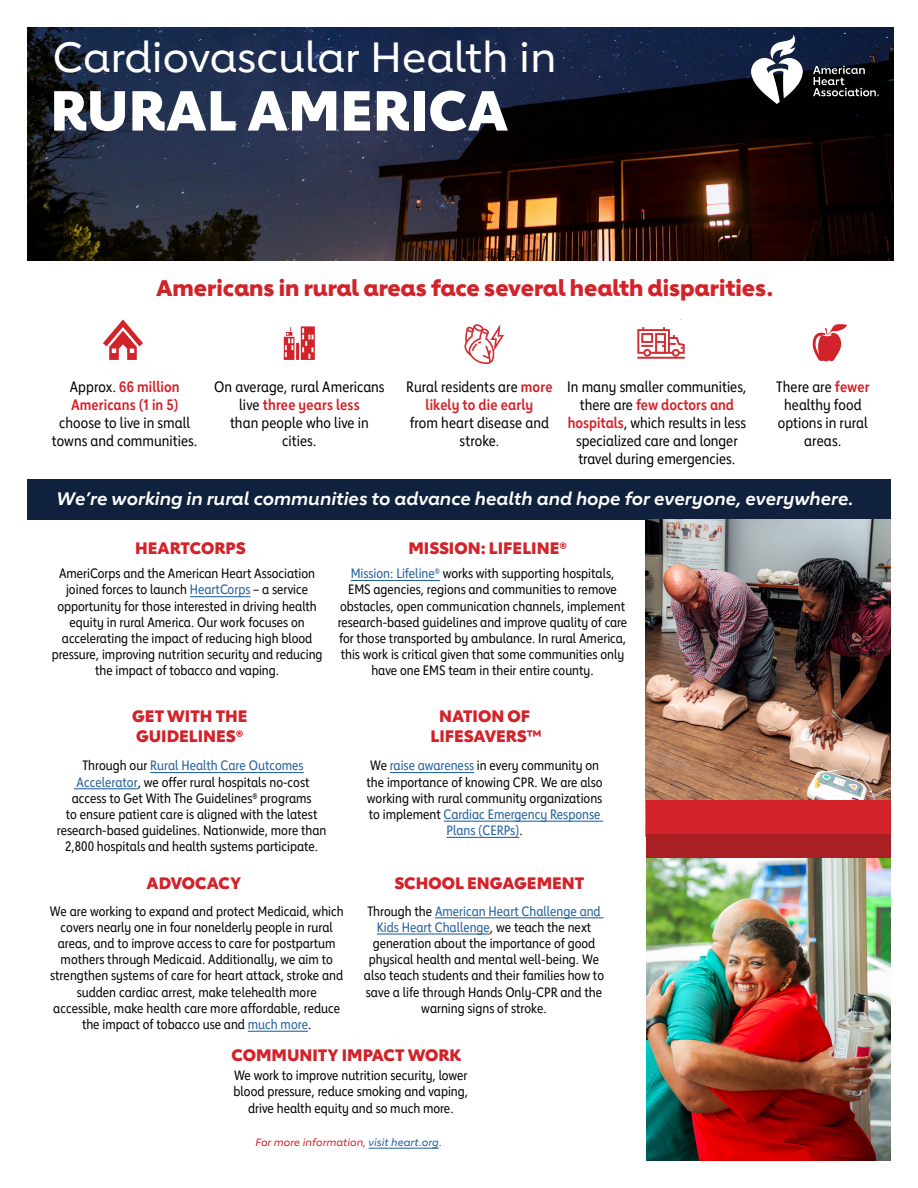
<style>
.page{position:relative;width:918px;height:1188px;background:#fff}
.page>*{position:absolute;margin:0;border:0;box-sizing:border-box;transform-origin:0 0}
.t1{font:800 55.5px "Lub Dub";color:#fff}
.t2{font:500 42px "Lub Dub";color:#fff}
.t3{font:800 22.5px "Lub Dub";color:#d2232a}
.t4{font:italic 700 18px "Lub Dub";color:#fff}
.t5{font:800 16.5px/19.8px "Lub Dub";color:#d2232a}
.t6{font:15px/18px "Lub Dub Condensed";color:#000;text-align:center}
.t7{font:700 15px/18px "Lub Dub Condensed";letter-spacing:.005em;color:#d2232a}
.t8{font:13.5px/16.2px "Lub Dub Condensed";color:#000;text-align:center}
.t9{font:italic 500 10.5px "Lub Dub";color:#d2232a}
.s1{font-weight:400;color:#000}
.s2{font-weight:700;color:#d2232a}
.s3{font-size:13.5px}
.s4{color:#215e9e}
</style>
<div class="page">
<img style="left:27px;top:27px;width:867px;height:234px">
<div style="left:27px;top:479px;width:864px;height:41px;background:#10213e"></div>
<svg style="left:103px;top:319px;width:40px;height:41px"></svg>
<div style="left:672px;top:349px;width:8px;height:8px;border:2px solid #d12f36;border-radius:50%"></div>
<div style="left:643px;top:349px;width:8px;height:8px;border:2px solid #d12f36;border-radius:50%"></div>
<svg style="left:637px;top:327px;width:48px;height:28px"></svg>
<hr style="left:637px;top:357px;width:48px;height:2px;background:#d12f36">
<svg style="left:464px;top:324px;width:40px;height:40px"></svg>
<svg style="left:284px;top:326px;width:31px;height:34px"></svg>
<hr style="left:190px;top:596px;width:60px;height:1px;background:#215e9e">
<hr style="left:150px;top:772px;width:154px;height:1px;background:#215e9e">
<hr style="left:74px;top:788px;width:64px;height:1px;background:#215e9e">
<hr style="left:351px;top:580px;width:89px;height:1px;background:#215e9e">
<hr style="left:435px;top:917px;width:169px;height:1px;background:#215e9e">
<hr style="left:377px;top:934px;width:113px;height:1px;background:#215e9e">
<hr style="left:248px;top:1031px;width:60px;height:1px;background:#215e9e">
<hr style="left:390px;top:772px;width:84px;height:1px;background:#215e9e">
<hr style="left:444px;top:821px;width:159px;height:1px;background:#215e9e">
<hr style="left:447px;top:837px;width:72px;height:1px;background:#215e9e">
<img style="left:752px;top:34px;width:127px;height:69px">
<svg style="left:812px;top:324px;width:36px;height:38px"></svg>
<img style="left:646px;top:519px;width:245px;height:281px">
<div style="left:646px;top:800px;width:245px;height:38px;background:#d2232a"></div>
<div style="left:646px;top:834px;width:245px;height:24px;background:#a81f24"></div>
<img style="left:646px;top:858px;width:245px;height:303px">
<hr style="left:369px;top:1148px;width:70px;height:1px;background:#215e9e">
<h2 class="t2" style="left:53px;top:33px;width:506px">Cardiovascular Health in</h2>
<h1 class="t1" style="left:50px;top:77px;width:460px">RURAL AMERICA</h1>
<h3 class="t3" style="left:156px;top:275px;width:619px">Americans in rural areas face several health disparities.</h3>
<p class="t7" style="left:70px;top:377px;width:111px"><span class="s1">Approx.</span> 66 million<br>Americans (1 in 5)</p>
<p class="t6" style="left:52px;top:414px;width:147px">choose to live in small towns and communities.</p>
<p class="t6" style="left:214px;top:378px;width:172px">On average, rural Americans live <span class="s2">three years less<br></span>than people who live in cities.</p>
<p class="t6" style="left:567px;top:378px;width:181px">In many smaller communities, there are <span class="s2">few doctors and hospitals</span>, which results in less specialized care and longer travel during emergencies.</p>
<p class="t7" style="left:406px;top:377px;width:148px;text-align:center"><span class="s1">Rural residents are</span> more likely to die early</p>
<p class="t6" style="left:410px;top:414px;width:141px">from heart disease and stroke<span class="s3">.</span></p>
<p class="t6" style="left:776px;top:378px;width:95px">There are <span class="s2">fewer </span>healthy food options in rural areas.</p>
<h3 class="t4" style="left:56px;top:488px;width:799px">We’re working in rural communities to advance health and hope for everyone, everywhere.</h3>
<p class="t5" style="left:135px;top:538px;width:112px">HEARTCORPS</p>
<p class="t8" style="left:52px;top:565px;width:272px">AmeriCorps and the American Heart Association joined forces to launch <span class="s4">HeartCorps</span> – a service opportunity for those interested in driving health equity in rural America. Our work focuses on accelerating the impact of reducing high blood pressure, improving nutrition security and reducing the impact of tobacco and vaping.</p>
<p class="t5" style="left:132px;top:706px;width:117px">GET WITH THE<br>GUIDELINES®</p>
<p class="t8" style="left:57px;top:757px;width:271px">Through our <span class="s4">Rural Health Care Outcomes Accelerator</span>, we offer rural hospitals no-cost access to Get With The Guidelines® programs<br>to ensure patient care is aligned with the latest research-based guidelines. Nationwide, more than 2,800 hospitals and health systems participate.</p>
<p class="t5" style="left:408px;top:538px;width:160px">MISSION: LIFELINE®</p>
<p class="t8" style="left:338px;top:565px;width:291px"><span class="s4">Mission: Lifeline®</span> works with supporting hospitals, EMS agencies, regions and communities to remove obstacles, open communication channels, implement research-based guidelines and improve quality of care for those transported by ambulance. In rural America, this work is critical given that some communities only have one EMS team in their entire county.</p>
<p class="t5" style="left:431px;top:706px;width:113px;text-align:center">NATION OF<br>LIFESAVERS™</p>
<p class="t8" style="left:367px;top:757px;width:238px">We <span class="s4">raise awareness</span> in every community on the importance of knowing CPR. We are also working with rural community organizations to implement <span class="s4">Cardiac Emergency Response Plans (CERPs)</span>.</p>
<p class="t5" style="left:147px;top:873px;width:96px">ADVOCACY</p>
<p class="t8" style="left:50px;top:903px;width:296px">We are working to expand and protect Medicaid, which covers nearly one in four nonelderly people in rural areas, and to improve access to care for postpartum mothers through Medicaid. Additionally, we aim to strengthen systems of care for heart attack, stroke and sudden cardiac arrest, make telehealth more accessible, make health care more affordable, reduce the impact of tobacco use and <span class="s4">much more</span>.</p>
<p class="t5" style="left:395px;top:873px;width:191px">SCHOOL ENGAGEMENT</p>
<p class="t8" style="left:364px;top:903px;width:242px">Through the <span class="s4">American Heart Challenge and Kids Heart Challenge</span>, we teach the next generation about the importance of good physical health and mental well-being. We also teach students and their families how to save a life through Hands Only-CPR and the warning signs of stroke.</p>
<p class="t5" style="left:231px;top:1045px;width:231px">COMMUNITY IMPACT WORK</p>
<p class="t8" style="left:234px;top:1067px;width:236px">We work to improve nutrition security, lower blood pressure, reduce smoking and vaping, drive health equity and so much more.</p>
<p class="t9" style="left:255px;top:1136px;width:188px">For more information, <span class="s4">visit heart.org</span>.</p>
</div>
